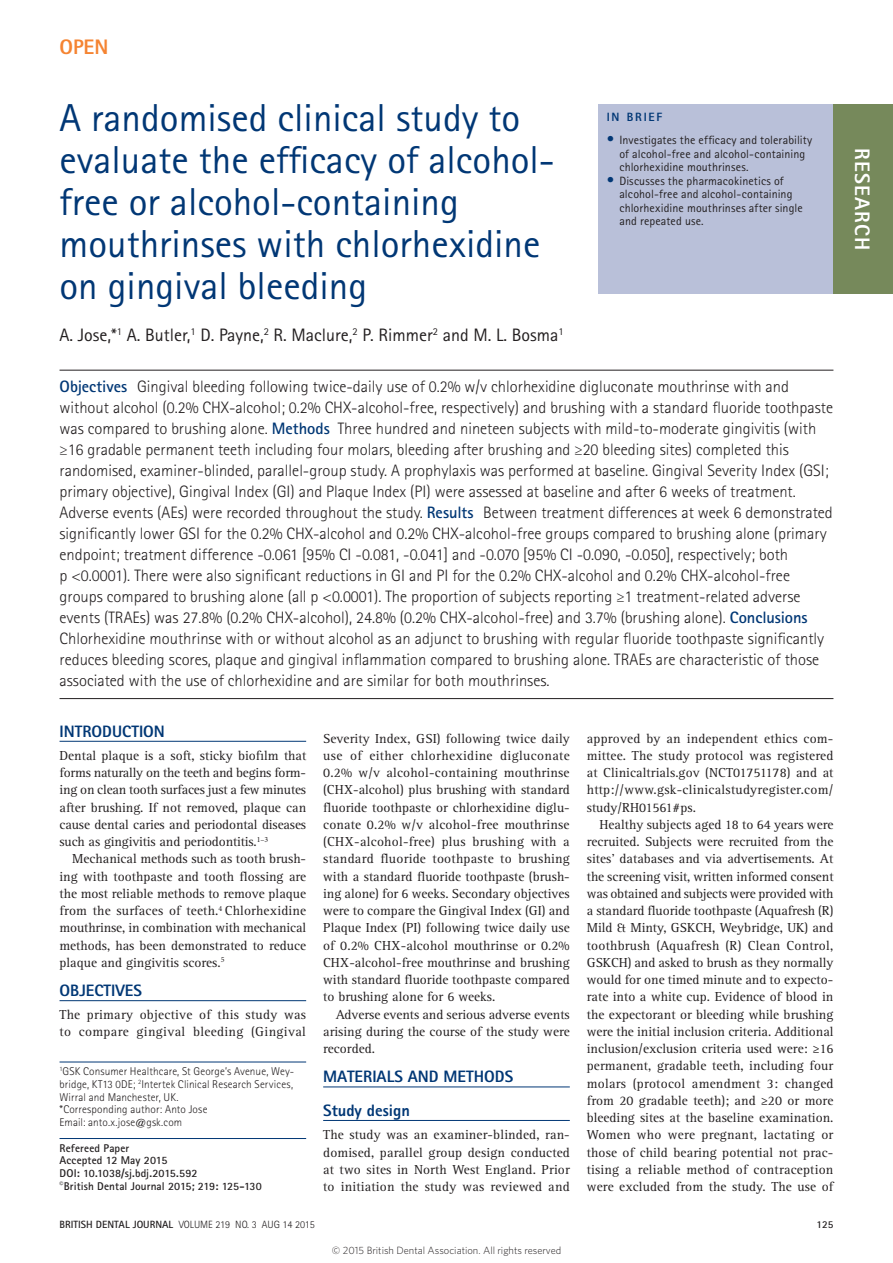
<style>
.page{position:relative;width:893px;height:1263px;background:#fff}
.page>*{position:absolute;margin:0;border:0;box-sizing:border-box;transform-origin:0 0}
.head{font:39px/42px "Rotis Sans Serif Std 3";color:#013775}
.t1{font:800 21px "Rotis Sans Serif Std";letter-spacing:.055em;color:#fff}
.table_text_bold{font:800 21px "Rotis Sans Serif Std";color:#f58432}
.author{font:18px "Rotis Sans Serif Std 3";color:#231f20}
.abstract{font:300 16.5px/21px "Rotis Sans Serif Std";color:#231f20}
.crosshead_1{font:800 16.5px "Rotis Sans Serif Std";color:#013775}
.crosshead_2{font:800 16.5px "Rotis Sans Serif Std";color:#013775}
.body_fullout{font:13.5px/17.2px "Rotis Serif Std";letter-spacing:.015em;color:#231f20;text-align:justify}
.body{font:13.5px/17.2px "Rotis Serif Std";color:#231f20;text-align:justify}
.in_brief{font:12px/13.5px "Rotis Sans Serif Std 3";letter-spacing:.01em;color:#231f20}
.t2{font:800 12px "Rotis Sans Serif Std";letter-spacing:.15em;color:#013775}
.author_biog{font:300 11.25px/12.8px "Rotis Sans Serif Std";letter-spacing:.01em;color:#231f20}
.article_details{font:700 11.25px/12.8px "Rotis Sans Serif Std";letter-spacing:.01em;color:#231f20}
.t3{font:300 10.5px "Whitney";color:#231f20}
.t4{font:300 10.5px "Rotis Sans Serif Std";color:#231f20}
.t5{font:700 10.5px "Rotis Sans Serif Std";color:#231f20}
.s1{font-size:15px;color:#013775}
.s2{font-weight:700;color:#013775}
.s3{font-weight:700}
</style>
<div class="page">
<hr style="left:323px;top:1086px;width:247px;height:1px;background:#013775">
<hr style="left:323px;top:1120px;width:247px;height:1px;background:#013775">
<hr style="left:60px;top:741px;width:246px;height:1px;background:#013775">
<hr style="left:60px;top:1000px;width:246px;height:1px;background:#013775">
<hr style="left:60px;top:370px;width:773px;height:1px;background:#231f20">
<hr style="left:60px;top:698px;width:773px;height:1px;background:#231f20">
<hr style="left:60px;top:1062px;width:246px;height:1px;background:#013775">
<hr style="left:60px;top:1138px;width:246px;height:1px;background:#013775">
<div style="left:598px;top:104px;width:295px;height:190px;background:#b9c0d9"></div>
<div style="left:833px;top:104px;width:60px;height:190px;background:#76895b"></div>
<p class="table_text_bold" style="left:60px;top:33px;width:51px">OPEN</p>
<p class="head" style="left:60px;top:97px;width:497px">A randomised clinical study to evaluate the efficacy of alcohol&shy;free or alcohol-containing mouthrinses with chlorhexidine on gingival bleeding</p>
<p class="author" style="left:60px;top:325px;width:506px">A. Jose,*<sup>1</sup> A. Butler,<sup>1</sup> D. Payne,<sup>2</sup> R. Maclure,<sup>2</sup> P. Rimmer<sup>2</sup> and M. L. Bosma<sup>1</sup></p>
<p class="t2" style="left:607px;top:109px;width:57px">IN BRIEF</p>
<p class="in_brief" style="left:619px;top:133px;width:194px;text-indent:-13px"><span class="s1">•</span> Investigates the efficacy and tolerability of alcohol-free and alcohol-containing chlorhexidine mouthrinses.</p>
<p class="in_brief" style="left:619px;top:174px;width:185px;text-indent:-13px"><span class="s1">•</span> Discusses the pharmacokinetics of alcohol-free and alcohol-containing chlorhexidine mouthrinses after single and repeated use.</p>
<p class="abstract" style="left:60px;top:376px;width:775px"><span class="s2">Objectives</span> Gingival bleeding following twice-daily use of 0.2% w/v chlorhexidine digluconate mouthrinse with and without alcohol (0.2% CHX-alcohol; 0.2% CHX-alcohol-free, respectively) and brushing with a standard fluoride toothpaste was compared to brushing alone. <span class="s2">Methods</span> Three hundred and nineteen subjects with mild-to-moderate gingivitis (with ≥16 gradable permanent teeth including four molars, bleeding after brushing and ≥20 bleeding sites) completed this randomised, examiner-blinded, parallel-group study. A prophylaxis was performed at baseline. Gingival Severity Index (GSI; primary objective), Gingival Index (GI) and Plaque Index (PI) were assessed at baseline and after 6 weeks of treatment.<br>Adverse events (AEs) were recorded throughout the study. <span class="s2">Results</span> Between treatment differences at week 6 demonstrated significantly lower GSI for the 0.2% CHX-alcohol and 0.2% CHX-alcohol-free groups compared to brushing alone (primary endpoint; treatment difference -0.061 [95% CI -0.081, -0.041] and -0.070 [95% CI -0.090, -0.050], respectively; both<br>p &lt;0.0001). There were also significant reductions in GI and PI for the 0.2% CHX-alcohol and 0.2% CHX-alcohol-free groups compared to brushing alone (all p &lt;0.0001). The proportion of subjects reporting ≥1 treatment-related adverse events (TRAEs) was 27.8% (0.2% CHX-alcohol), 24.8% (0.2% CHX-alcohol-free) and 3.7% (brushing alone). <span class="s2">Conclusions </span>Chlorhexidine mouthrinse with or without alcohol as an adjunct to brushing with regular fluoride toothpaste significantly reduces bleeding scores, plaque and gingival inflammation compared to brushing alone. TRAEs are characteristic of those associated with the use of chlorhexidine and are similar for both mouthrinses.</p>
<p class="crosshead_1" style="left:60px;top:720px;width:107px">INTRODUCTION</p>
<p class="body_fullout" style="left:60px;top:747px;width:248px">Dental plaque is a soft, sticky biofilm that forms naturally on the teeth and begins form&shy;ing on clean tooth surfaces just a few minutes after brushing. If not removed, plaque can cause dental caries and periodontal diseases such as gingivitis and periodontitis.<sup>1–3</sup></p>
<p class="body" style="left:60px;top:850px;width:248px;text-indent:13px">Mechanical methods such as tooth brush&shy;ing with toothpaste and tooth flossing are the most reliable methods to remove plaque from the surfaces of teeth.<sup>4</sup> Chlorhexidine mouthrinse, in combination with mechanical methods, has been demonstrated to reduce plaque and gingivitis scores.<sup>5</sup></p>
<p class="crosshead_1" style="left:60px;top:980px;width:84px">OBJECTIVES</p>
<p class="body_fullout" style="left:60px;top:1006px;width:248px">The primary objective of this study was to compare gingival bleeding (Gingival</p>
<p class="author_biog" style="left:60px;top:1065px;width:236px"><sup>1</sup>GSK Consumer Healthcare, St George’s Avenue, Wey&shy;bridge, KT13 0DE; <sup>2</sup>Intertek Clinical Research Services, Wirral and Manchester, UK.<br>*Corresponding author: Anto Jose<br>Email: anto.x.jose@gsk.com</p>
<p class="article_details" style="left:60px;top:1141px;width:204px">Refereed Paper<br>Accepted 12 May 2015<br>DOI: 10.1038/sj.bdj.2015.592<br><sup>©</sup>British Dental Journal 2015; 219: 125-130</p>
<p class="body_fullout" style="left:323px;top:730px;width:248px">Severity Index, GSI) following twice daily use of either chlorhexidine digluconate 0.2% w/v alcohol-containing mouthrinse (CHX-alcohol) plus brushing with standard fluoride toothpaste or chlorhexidine diglu&shy;conate 0.2% w/v alcohol-free mouthrinse (CHX-alcohol-free) plus brushing with a standard fluoride toothpaste to brushing with a standard fluoride toothpaste (brush&shy;ing alone) for 6 weeks. Secondary objectives were to compare the Gingival Index (GI) and Plaque Index (PI) following twice daily use of 0.2% CHX-alcohol mouthrinse or 0.2% CHX-alcohol-free mouthrinse and brushing with standard fluoride toothpaste compared to brushing alone for 6 weeks.</p>
<p class="body" style="left:323px;top:1006px;width:248px;text-indent:13px">Adverse events and serious adverse events arising during the course of the study were recorded.</p>
<p class="crosshead_1" style="left:323px;top:1066px;width:192px">MATERIALS AND METHODS</p>
<p class="crosshead_2" style="left:323px;top:1100px;width:88px">Study design</p>
<p class="body_fullout" style="left:323px;top:1126px;width:248px">The study was an examiner-blinded, ran&shy;domised, parallel group design conducted at two sites in North West England. Prior to initiation the study was reviewed and</p>
<p class="body_fullout" style="left:587px;top:730px;width:248px">approved by an independent ethics com&shy;mittee. The study protocol was registered at Clinicaltrials.gov (NCT01751178) and at http://www.gsk-clinicalstudyregister.com/ study/RH01561#ps.</p>
<p class="body" style="left:587px;top:816px;width:248px;text-indent:13px">Healthy subjects aged 18 to 64 years were recruited. Subjects were recruited from the sites’ databases and via advertisements. At the screening visit, written informed consent was obtained and subjects were provided with a standard fluoride toothpaste (Aquafresh (R)<br>Mild &amp; Minty, GSKCH, Weybridge, UK) and toothbrush (Aquafresh (R) Clean Control, GSKCH) and asked to brush as they normally would for one timed minute and to expecto&shy;rate into a white cup. Evidence of blood in the expectorant or bleeding while brushing were the initial inclusion criteria. Additional inclusion/exclusion criteria used were: ≥16 permanent, gradable teeth, including four molars (protocol amendment 3: changed from 20 gradable teeth); and ≥20 or more bleeding sites at the baseline examination.<br>Women who were pregnant, lactating or those of child bearing potential not prac&shy;tising a reliable method of contraception were excluded from the study. The use of</p>
<p class="t4" style="left:60px;top:1218px;width:257px"><span class="s3">BRITISH DENTAL JOURNAL</span> VOLUME 219 NO. 3 AUG 14 2015</p>
<p class="t5" style="left:816px;top:1217px;width:18px">125</p>
<p class="t3" style="left:332px;top:1243px;width:231px">© 2015 British Dental Association. All rights reserved</p>
<p class="t1" style="left:876px;top:148px;width:103px;rotate:90deg">RESEARCH</p>
</div>
